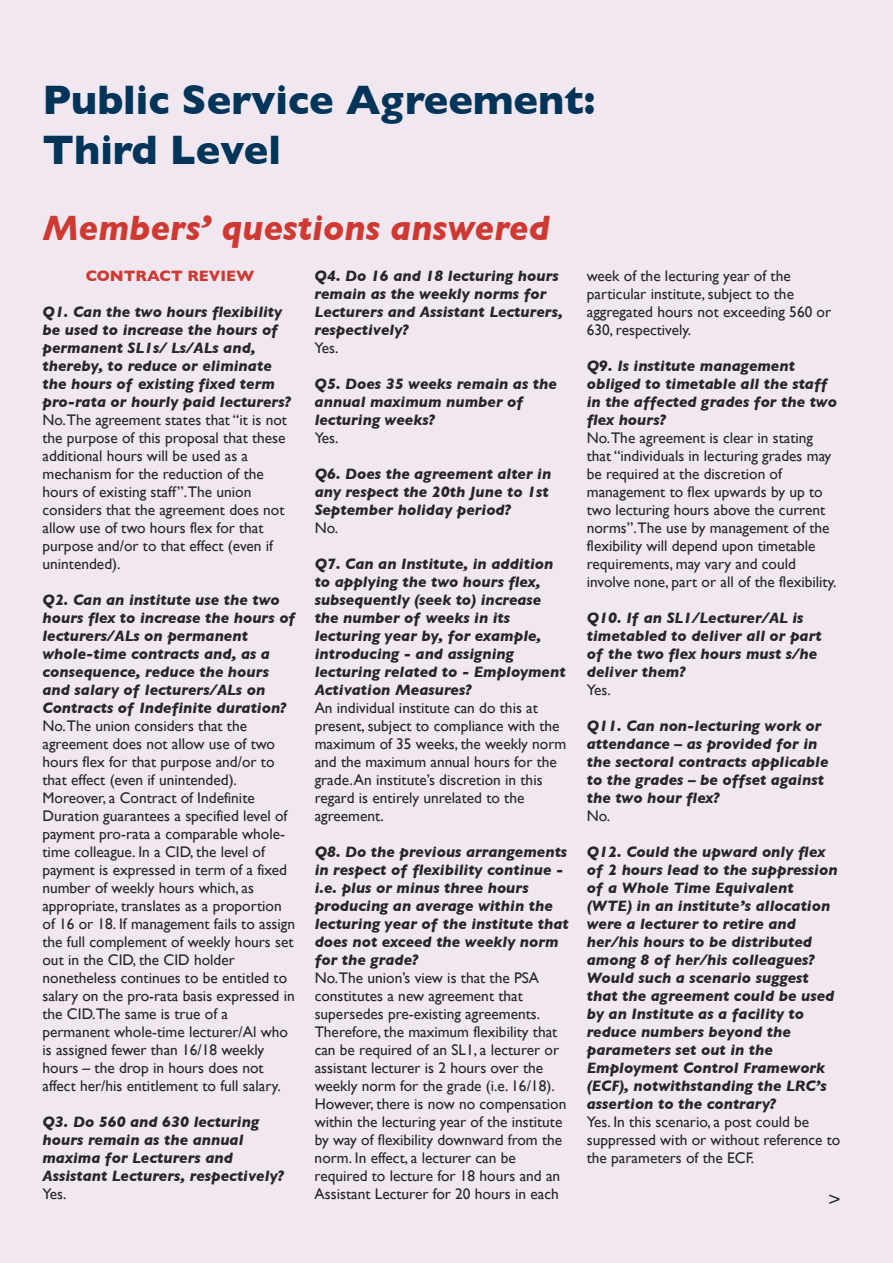
<style>
.page{position:relative;width:893px;height:1263px;background:#f0e7f1}
.page>*{position:absolute;margin:0;border:0;box-sizing:border-box;transform-origin:0 0}
.t1{font:700 42px/50.4px "Gill Sans";color:#003458}
.t2{font:italic 700 36px "Gill Sans";color:#ce3a32}
.t3{font:18px "Helvetica";color:#272627}
.t4{font:15.3px/18px "Gill Sans";color:#272627}
.t5{font:italic 700 15.3px/18px "Gill Sans";color:#272627}
.t6{font:700 15.3px "Gill Sans";color:#ce3a32}
</style>
<div class="page">
<h1 class="t1" style="left:43px;top:74px;width:554px">Public Service agreement: third Level</h1>
<h2 class="t2" style="left:43px;top:207px;width:509px">Members’ questions answered</h2>
<p class="t6" style="left:86px;top:267px;width:170px">ContraCt review</p>
<p class="t5" style="left:43px;top:303px;width:250px">Q1. Can the two hours flexibility be used to increase the hours of permanent SL1s/ Ls/ALs and, thereby, to reduce or eliminate the hours of existing fixed term pro-rata or hourly paid lecturers?</p>
<p class="t4" style="left:43px;top:411px;width:246px">No.The agreement states that “it is not the purpose of this proposal that these additional hours will be used as a mechanism for the reduction of the hours of existing staff”.The union considers that the agreement does not allow use of two hours flex for that purpose and/or to that effect (even if unintended).</p>
<p class="t5" style="left:43px;top:591px;width:254px">Q2. Can an institute use the two hours flex to increase the hours of lecturers/ALs on permanent whole-time contracts and, as a consequence, reduce the hours and salary of lecturers/ALs on<br>Contracts of Indefinite duration?</p>
<p class="t4" style="left:43px;top:717px;width:254px">No.The union considers that the agreement does not allow use of two hours flex for that purpose and/or to that effect (even if unintended).<br>Moreover, a Contract of Indefinite Duration guarantees a specified level of payment pro-rata a comparable whole&shy;time colleague. In a CID, the level of payment is expressed in term of a fixed number of weekly hours which, as appropriate, translates as a proportion of 16 or 18. If management fails to assign the full complement of weekly hours set out in the CID, the CID holder nonetheless continues to be entitled to salary on the pro-rata basis expressed in the CID.The same is true of a permanent whole-time lecturer/Al who is assigned fewer than 16/18 weekly hours – the drop in hours does not affect her/his entitlement to full salary.</p>
<p class="t5" style="left:42px;top:1113px;width:243px">Q3. Do 560 and 630 lecturing hours remain as the annual maxima for Lecturers and<br>Assistant Lecturers, respectively?</p>
<p class="t4" style="left:43px;top:1185px;width:25px">Yes.</p>
<p class="t5" style="left:315px;top:267px;width:250px">Q4. Do 16 and 18 lecturing hours remain as the weekly norms for<br>Lecturers and Assistant Lecturers, respectively?</p>
<p class="t4" style="left:315px;top:339px;width:25px">Yes.</p>
<p class="t5" style="left:315px;top:375px;width:244px">Q5. Does 35 weeks remain as the annual maximum number of lecturing weeks?</p>
<p class="t4" style="left:315px;top:429px;width:25px">Yes.</p>
<p class="t5" style="left:315px;top:465px;width:238px">Q6. Does the agreement alter in any respect the 20th June to 1st<br>September holiday period?</p>
<p class="t4" style="left:315px;top:519px;width:25px">No.</p>
<p class="t5" style="left:315px;top:555px;width:252px">Q7. Can an Institute, in addition to applying the two hours flex, subsequently (seek to) increase the number of weeks in its lecturing year by, for example, introducing - and assigning lecturing related to - Employment<br>Activation Measures?</p>
<p class="t4" style="left:315px;top:699px;width:253px">An individual institute can do this at present, subject to compliance with the maximum of 35 weeks, the weekly norm and the maximum annual hours for the grade.An institute’s discretion in this regard is entirely unrelated to the agreement.</p>
<p class="t5" style="left:315px;top:843px;width:256px">Q8. Do the previous arrangements in respect of flexibility continue - i.e. plus or minus three hours producing an average within the lecturing year of the institute that does not exceed the weekly norm for the grade?</p>
<p class="t4" style="left:315px;top:969px;width:253px">No.The union’s view is that the PSA constitutes a new agreement that supersedes pre-existing agreements.<br>Therefore, the maximum flexibility that can be required of an SL1, a lecturer or assistant lecturer is 2 hours over the weekly norm for the grade (i.e. 16/18).<br>However, there is now no compensation within the lecturing year of the institute by way of flexibility downward from the norm. In effect, a lecturer can be required to lecture for 18 hours and an Assistant Lecturer for 20 hours in each</p>
<p class="t4" style="left:587px;top:267px;width:246px">week of the lecturing year of the particular institute, subject to the aggregated hours not exceeding 560 or<br>630, respectively.</p>
<p class="t5" style="left:587px;top:357px;width:252px">Q9. Is institute management obliged to timetable all the staff in the affected grades for the two flex hours?</p>
<p class="t4" style="left:587px;top:429px;width:251px">No.The agreement is clear in stating that “individuals in lecturing grades may be required at the discretion of management to flex upwards by up to two lecturing hours above the current norms”.The use by management of the flexibility will depend upon timetable requirements, may vary and could involve none, part or all of the flexibility.</p>
<p class="t5" style="left:587px;top:609px;width:237px">Q10. If an SL1/Lecturer/AL is timetabled to deliver all or part of the two flex hours must s/he deliver them?</p>
<p class="t4" style="left:587px;top:681px;width:25px">Yes.</p>
<p class="t5" style="left:587px;top:717px;width:243px">Q11. Can non-lecturing work or attendance – as provided for in the sectoral contracts applicable to the grades – be offset against the two hour flex?</p>
<p class="t4" style="left:587px;top:807px;width:25px">No.</p>
<p class="t5" style="left:587px;top:843px;width:252px">Q12. Could the upward only flex of 2 hours lead to the suppression of a Whole Time Equivalent (WTE) in an institute’s allocation were a lecturer to retire and her/his hours to be distributed among 8 of her/his colleagues?<br>Would such a scenario suggest that the agreement could be used by an Institute as a facility to reduce numbers beyond the parameters set out in the<br>Employment Control Framework (ECF), notwithstanding the LRC’s assertion to the contrary?</p>
<p class="t4" style="left:587px;top:1113px;width:255px">Yes. In this scenario, a post could be suppressed with or without reference to the parameters of the ECF.</p>
<p class="t3" style="left:829px;top:1190px;width:12px">&gt;</p>
</div>
